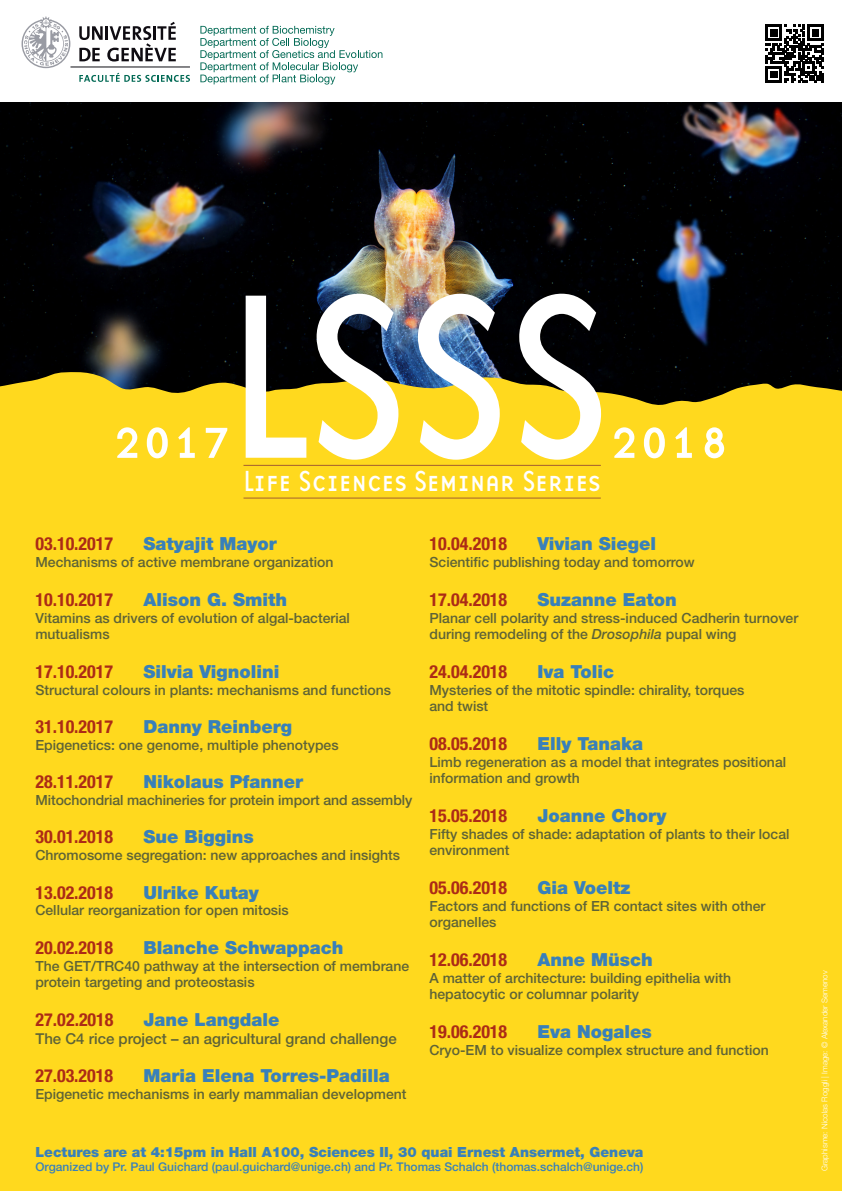
<style>
.page{position:relative;width:842px;height:1191px;background:#fff}
.page>*{position:absolute;margin:0;border:0;box-sizing:border-box;transform-origin:0 0}
.t1{font:242.9px "Base Twelve Sans";color:#fff}
.t2{font:60px "Base Twelve Sans Smallcaps";color:#fff}
.t3{font:30.2px "Base Twelve Sans Smallcaps";color:#fff}
.Date{font:900 18px "Helvetica Neue";color:#3880ba}
.Date-2{font:700 condensed 18px "Helvetica Neue";color:#ac2b16}
.Date-3{font:500 15px "Helvetica Neue";color:#5e6337}
.t4{font:500 14px/16.8px "Helvetica Neue";color:#5e6337}
.Lecture{font:900 14px "Helvetica Neue";color:#3880ba}
.Chairmen{font:500 12px "Helvetica Neue";color:#3880ba}
.t5{font:300 8px "Helvetica Neue";color:#fff}
.s1{font-style:italic}
</style>
<div class="page">
<img style="left:0;top:102px;width:842px;height:270px">
<div style="left:0;top:372px;width:842px;height:819px;background:#ffd91e"></div>
<hr style="left:243px;top:465px;width:358px;height:1px;background:#a35e30">
<hr style="left:243px;top:497px;width:358px;height:1px;background:#a35e30">
<div style="left:762px;top:21px;width:66px;height:66px;background:linear-gradient(to right,#fff,#fff)"></div>
<svg style="left:766px;top:25px;width:57px;height:58px"></svg>
<svg style="left:200px;top:26px;width:182px;height:59px"></svg>
<svg style="left:79px;top:22px;width:97px;height:40px"></svg>
<svg style="left:22px;top:16px;width:48px;height:52px"></svg>
<hr style="left:70px;top:67px;width:120px;height:1px;background:#0e0e14">
<svg style="left:79px;top:73px;width:111px;height:9px"></svg>
<h1 class="t1" style="left:225px;top:224px;width:386px">LSSS</h1>
<h3 class="t3" style="left:243px;top:461px;width:359px">Life Sciences Seminar Series</h3>
<p class="t2" style="left:112px;top:400px;width:122px">2017</p>
<p class="t2" style="left:609px;top:400px;width:121px">2018</p>
<p class="Date-2" style="left:35px;top:533px;width:79px">03.10.2017</p>
<p class="Date" style="left:143px;top:533px;width:135px">Satyajit Mayor</p>
<p class="t4" style="left:35px;top:554px;width:300px">Mechanisms of active membrane organization</p>
<p class="Date-2" style="left:35px;top:588px;width:79px">10.10.2017</p>
<p class="Date" style="left:143px;top:588px;width:145px">Alison G. Smith</p>
<p class="t4" style="left:35px;top:609px;width:316px">Vitamins as drivers of evolution of algal-bacterial mutualisms</p>
<p class="Date-2" style="left:35px;top:660px;width:79px">17.10.2017</p>
<p class="Date" style="left:143px;top:660px;width:138px">Silvia Vignolini</p>
<p class="t4" style="left:35px;top:681px;width:357px">Structural colours in plants: mechanisms and functions</p>
<p class="Date-2" style="left:35px;top:715px;width:79px">31.10.2017</p>
<p class="Date" style="left:143px;top:716px;width:150px">Danny Reinberg</p>
<p class="t4" style="left:35px;top:736px;width:305px">Epigenetics: one genome, multiple phenotypes</p>
<p class="Date-2" style="left:35px;top:771px;width:79px">28.11.2017</p>
<p class="Date" style="left:143px;top:771px;width:161px">Nikolaus Pfanner</p>
<p class="t4" style="left:35px;top:791px;width:379px">Mitochondrial machineries for protein import and assembly</p>
<p class="Date-2" style="left:35px;top:826px;width:79px">30.01.2018</p>
<p class="Date" style="left:143px;top:826px;width:112px">Sue Biggins</p>
<p class="t4" style="left:35px;top:846px;width:366px">Chromosome segregation: new approaches and insights</p>
<p class="Date-2" style="left:35px;top:881px;width:79px">13.02.2018</p>
<p class="Date" style="left:143px;top:881px;width:117px">Ulrike Kutay</p>
<p class="t4" style="left:35px;top:902px;width:255px">Cellular reorganization for open mitosis</p>
<p class="Date-2" style="left:35px;top:936px;width:79px">20.02.2018</p>
<p class="Date" style="left:143px;top:936px;width:201px">Blanche Schwappach</p>
<p class="t4" style="left:35px;top:957px;width:375px">The GET/TRC40 pathway at the intersection of membrane protein targeting and proteostasis</p>
<p class="Date-2" style="left:35px;top:1008px;width:80px">27.02.2018</p>
<p class="Date" style="left:143px;top:1008px;width:138px">Jane Langdale</p>
<p class="Date-3" style="left:35px;top:1029px;width:363px">The C4 rice project – an agricultural grand challenge</p>
<p class="Date-2" style="left:35px;top:1065px;width:79px">27.03.2018</p>
<p class="Date" style="left:143px;top:1065px;width:248px">Maria Elena Torres-Padilla</p>
<p class="t4" style="left:35px;top:1085px;width:373px">Epigenetic mechanisms in early mammalian development</p>
<p class="Date-2" style="left:429px;top:533px;width:79px">10.04.2018</p>
<p class="Date" style="left:537px;top:533px;width:120px">Vivian Siegel</p>
<p class="t4" style="left:429px;top:554px;width:267px">Scientific publishing today and tomorrow</p>
<p class="Date-2" style="left:429px;top:588px;width:79px">17.04.2018</p>
<p class="Date" style="left:537px;top:588px;width:141px">Suzanne Eaton</p>
<p class="t4" style="left:429px;top:609px;width:370px">Planar cell polarity and stress-induced Cadherin turnover during remodeling of the <span class="s1">Drosophila</span> pupal wing</p>
<p class="Date-2" style="left:429px;top:660px;width:79px">24.04.2018</p>
<p class="Date" style="left:537px;top:660px;width:78px">Iva Tolic</p>
<p class="t4" style="left:429px;top:681px;width:316px">Mysteries of the mitotic spindle: chirality, torques</p>
<p class="t4" style="left:429px;top:698px;width:60px">and twist</p>
<p class="Date-2" style="left:429px;top:732px;width:79px">08.05.2018</p>
<p class="Date" style="left:537px;top:732px;width:107px">Elly Tanaka</p>
<p class="t4" style="left:429px;top:753px;width:358px">Limb regeneration as a model that integrates positional information and growth</p>
<p class="Date-2" style="left:429px;top:804px;width:79px">15.05.2018</p>
<p class="Date" style="left:537px;top:804px;width:130px">Joanne Chory</p>
<p class="t4" style="left:429px;top:825px;width:362px">Fifty shades of shade: adaptation of plants to their local environment</p>
<p class="Date-2" style="left:429px;top:876px;width:79px">05.06.2018</p>
<p class="Date" style="left:537px;top:876px;width:95px">Gia Voeltz</p>
<p class="t4" style="left:429px;top:897px;width:337px">Factors and functions of ER contact sites with other organelles</p>
<p class="Date-2" style="left:429px;top:948px;width:79px">12.06.2018</p>
<p class="Date" style="left:537px;top:948px;width:117px">Anne Müsch</p>
<p class="t4" style="left:429px;top:969px;width:303px">A matter of architecture: building epithelia with hepatocytic or columnar polarity</p>
<p class="Date-2" style="left:429px;top:1020px;width:79px">19.06.2018</p>
<p class="Date" style="left:537px;top:1020px;width:116px">Eva Nogales</p>
<p class="t4" style="left:429px;top:1041px;width:341px">Cryo-EM to visualize complex structure and function</p>
<p class="Lecture" style="left:35px;top:1143px;width:610px">Lectures are at 4:15pm in Hall A100, Sciences II, 30 quai Ernest Ansermet, Geneva</p>
<p class="Chairmen" style="left:35px;top:1159px;width:609px">Organized by Pr. Paul Guichard (paul.guichard@unige.ch) and Pr. Thomas Schalch (thomas.schalch@unige.ch)</p>
<p class="t5" style="left:820px;top:1171px;width:202px;rotate:-90deg">Graphisme: Nicolas Roggli | Image: © Alexander Semenov</p>
</div>
